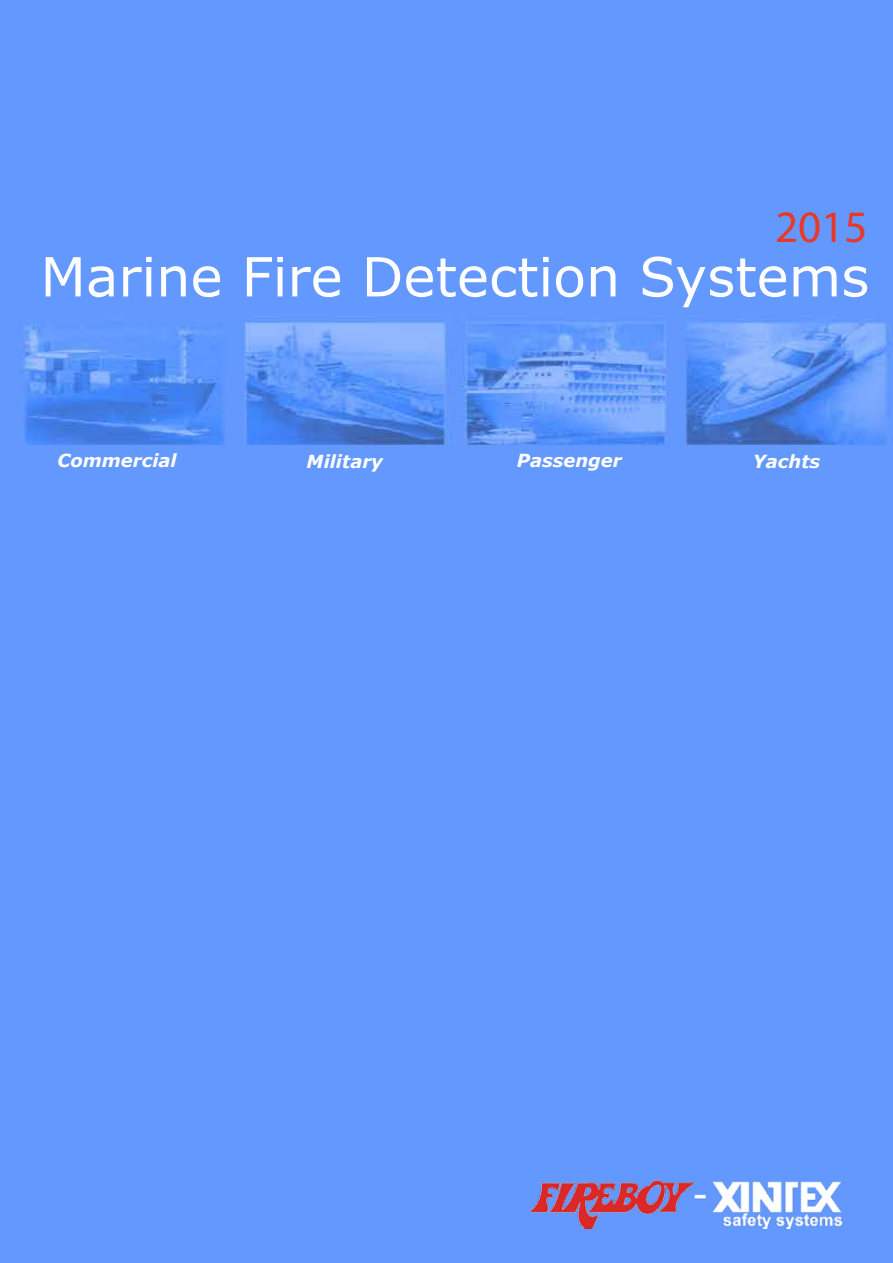
<style>
.page{position:relative;width:893px;height:1263px;background:#fff}
.page>*{position:absolute;margin:0;border:0;box-sizing:border-box;transform-origin:0 0}
.t1{font:54px "Verdana";color:#fff}
.t2{font:45px "Myriad Pro";color:#ea3826}
.t3{font:italic 700 18px "Verdana";color:#fff}
</style>
<div class="page">
<img style="left:0;top:0;width:893px;height:1263px">
<img style="left:532px;top:1180px;width:360px;height:49px">
<h2 class="t2" style="left:775px;top:199px;width:94px">2015</h2>
<h1 class="t1" style="left:40px;top:240px;width:830px">Marine Fire Detection Systems</h1>
<p class="t3" style="left:57px;top:447px;width:121px">Commercial</p>
<p class="t3" style="left:307px;top:448px;width:78px">Military</p>
<p class="t3" style="left:517px;top:448px;width:106px">Passenger</p>
<p class="t3" style="left:753px;top:448px;width:69px">Yachts</p>
</div>
